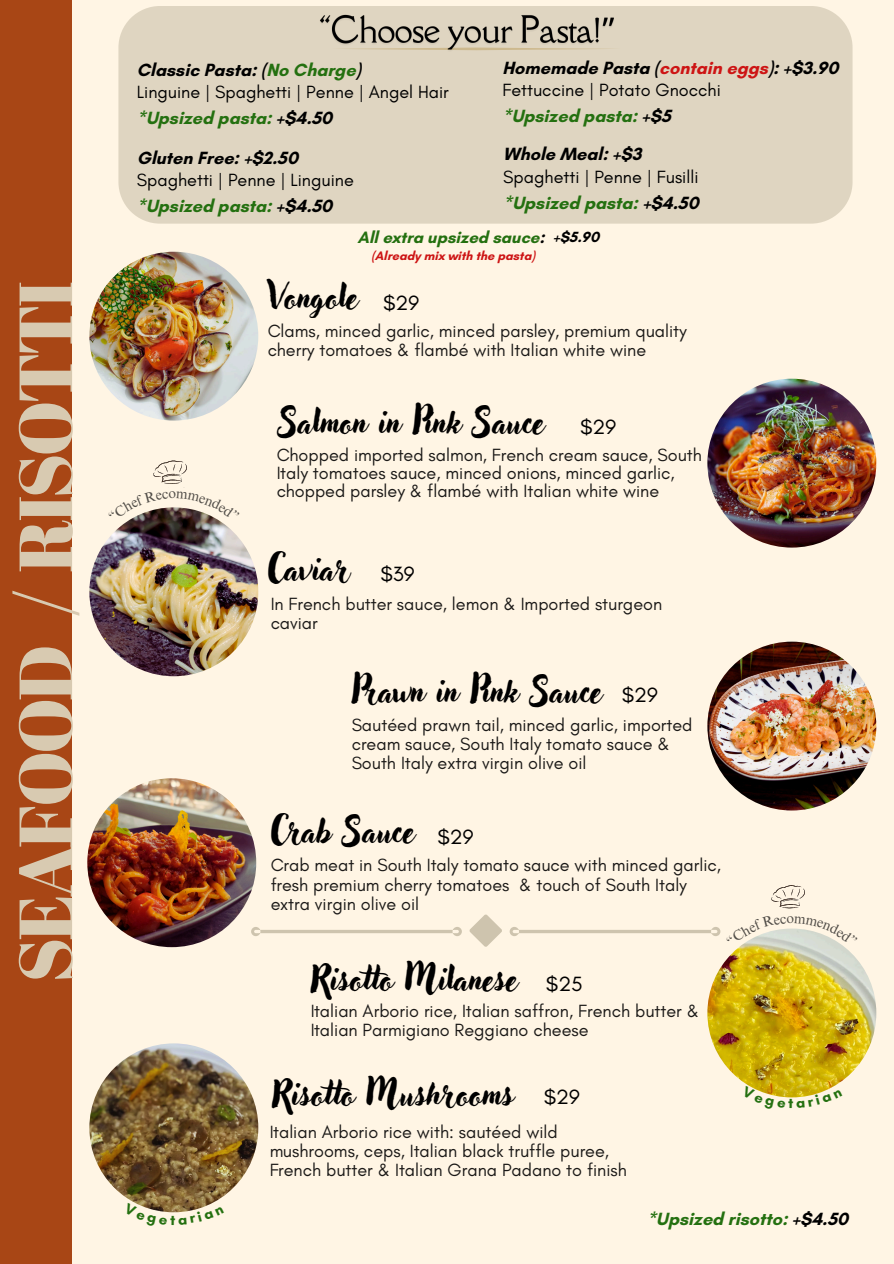
<style>
.page{position:relative;width:894px;height:1264px;background:#fff}
.page>*{position:absolute;margin:0;border:0;box-sizing:border-box;transform-origin:0 0}
.t1{font:75px "Abril Fatface";letter-spacing:-.04em;color:#d8cab1}
.t2{font:33px "Adlery Pro";color:#000}
.t3{font:21px "Glacial Indifference";color:#000}
.t4{font:18px/19.2px "Glacial Indifference";color:#000}
.t5{font:700 18px "Glacial Indifference";color:#247010}
.t6{font:700 16.8px "Glacial Indifference";color:#247010}
.t7{font:700 15px "Glacial Indifference";color:#000}
.t8{font:700 12.6px "Glacial Indifference";color:#cd1414}
.s1{font-weight:700}
.s2{font-weight:700;color:#247010}
.s3{color:#000}
.s4{font-weight:700;color:#cd1414}
.s5{font-family:"Glacial Indifference";font-size:21px}
</style>
<div class="page">
<div style="left:0;top:0;width:893px;height:1263px;background:#fff5e4"></div>
<img style="left:707px;top:379px;width:169px;height:168px;border-radius:50%">
<div style="left:0;top:0;width:71px;height:1263px;background:#a84615"></div>
<img style="left:89px;top:252px;width:169px;height:168px;border-radius:50%">
<img style="left:89px;top:507px;width:169px;height:169px;border-radius:50%">
<img style="left:87px;top:778px;width:169px;height:169px;border-radius:50%">
<div style="left:118px;top:6px;width:734px;height:218px;background:#dfd5c1"></div>
<img style="left:707px;top:641px;width:169px;height:169px;border-radius:50%">
<img style="left:89px;top:1043px;width:169px;height:169px;border-radius:50%">
<img style="left:707px;top:928px;width:169px;height:169px;border-radius:50%">
<img style="left:315px;top:7px;width:303px;height:48px">
<img style="left:153px;top:460px;width:34px;height:24px">
<img style="left:771px;top:885px;width:34px;height:24px">
<svg style="left:134px;top:1202px;width:80px;height:11px"></svg>
<svg style="left:135px;top:507px;width:78px;height:10px"></svg>
<svg style="left:748px;top:1085px;width:88px;height:13px"></svg>
<svg style="left:251px;top:914px;width:592px;height:32px"></svg>
<h6 class="t1" style="left:-7px;top:982px;width:703px;rotate:-90deg">SEAFOOD / RISOTTI</h6>
<p class="t4" style="left:137px;top:58px;width:313px;line-height:22.5px"><span class="s1">Classic Pasta: (</span><span class="s2">No Charge</span><span class="s1">)<br></span>Linguine | Spaghetti | Penne | Angel Hair</p>
<p class="t5" style="left:137px;top:107px;width:197px">*Upsized pasta: <span class="s3">+$4.50</span></p>
<p class="t4" style="left:502px;top:56px;width:337px;line-height:22.5px"><span class="s1">Homemade Pasta (</span><span class="s4">contain eggs</span><span class="s1">): +$3.90<br></span>Fettuccine | Potato Gnocchi</p>
<p class="t5" style="left:502px;top:105px;width:170px">*Upsized pasta: <span class="s3">+$5</span></p>
<h4 class="t4" style="left:503px;top:143px;width:197px;line-height:22.5px"><span class="s1">Whole Meal: +$3<br></span>Spaghetti | Penne | Fusilli</h4>
<h4 class="t5" style="left:503px;top:191px;width:197px">*Upsized pasta: <span class="s3">+$4.50</span></h4>
<p class="t6" style="left:357px;top:227px;width:189px">All extra upsized sauce<span class="s3">:</span></p>
<p class="t8" style="left:371px;top:248px;width:165px">(Already mix with the pasta)</p>
<h3 class="t4" style="left:137px;top:146px;width:218px;line-height:22.5px"><span class="s1">Gluten Free: +$2.50<br></span>Spaghetti | Penne | Linguine</h3>
<h3 class="t5" style="left:137px;top:195px;width:197px">*Upsized pasta: <span class="s3">+$4.50</span></h3>
<h3 class="t7" style="left:553px;top:228px;width:48px">+$5.90</h3>
<h4 class="t2" style="left:267px;top:281px;width:92px">Vongole</h4>
<p class="t4" style="left:267px;top:321px;width:421px">Clams, minced garlic, minced parsley, premium quality cherry tomatoes &amp; flambé with Italian white wine</p>
<p class="t3" style="left:383px;top:290px;width:38px">$29</p>
<p class="t2" style="left:278px;top:406px;width:339px">Salmon in Pink Sauce <span class="s5">$29</span></p>
<p class="t4" style="left:276px;top:446px;width:427px;line-height:18px">Chopped imported salmon, French cream sauce, South<br>Italy tomatoes sauce, minced onions, minced garlic, chopped parsley &amp; flambé with Italian white wine</p>
<p class="t2" style="left:267px;top:554px;width:84px">Caviar</p>
<p class="t4" style="left:270px;top:593px;width:393px">In French butter sauce, lemon &amp; Imported sturgeon caviar</p>
<p class="t3" style="left:380px;top:561px;width:36px">$39</p>
<h3 class="t2" style="left:351px;top:675px;width:252px">Prawn in Pink Sauce</h3>
<p class="t4" style="left:351px;top:714px;width:342px">Sautéed prawn tail, minced garlic, imported cream sauce, South Italy tomato sauce &amp;<br>South Italy extra virgin olive oil</p>
<h4 class="t3" style="left:621px;top:682px;width:38px">$29</h4>
<p class="t2" style="left:270px;top:815px;width:146px">Crab Sauce</p>
<p class="t4" style="left:270px;top:855px;width:452px">Crab meat in South Italy tomato sauce with minced garlic, fresh premium cherry tomatoes &amp; touch of South Italy extra virgin olive oil</p>
<p class="t3" style="left:437px;top:824px;width:38px">$29</p>
<p class="t2" style="left:310px;top:963px;width:208px">Risot o Milanese</p>
<p class="t4" style="left:310px;top:1000px;width:390px">Italian Arborio rice, Italian saffron, French butter &amp;<br>Italian Parmigiano Reggiano cheese</p>
<p class="t3" style="left:546px;top:970px;width:38px">$25</p>
<p class="t2" style="left:272px;top:1078px;width:309px">Risot o Mushrooms <span class="s5">$29</span></p>
<p class="t4" style="left:269px;top:1121px;width:359px">Italian Arborio rice with: sautéed wild mushrooms, ceps, Italian black truffle puree,<br>French butter &amp; Italian Grana Padano to finish</p>
<p class="t5" style="left:647px;top:1207px;width:202px">*Upsized risotto: <span class="s3">+$4.50</span></p>
</div>
